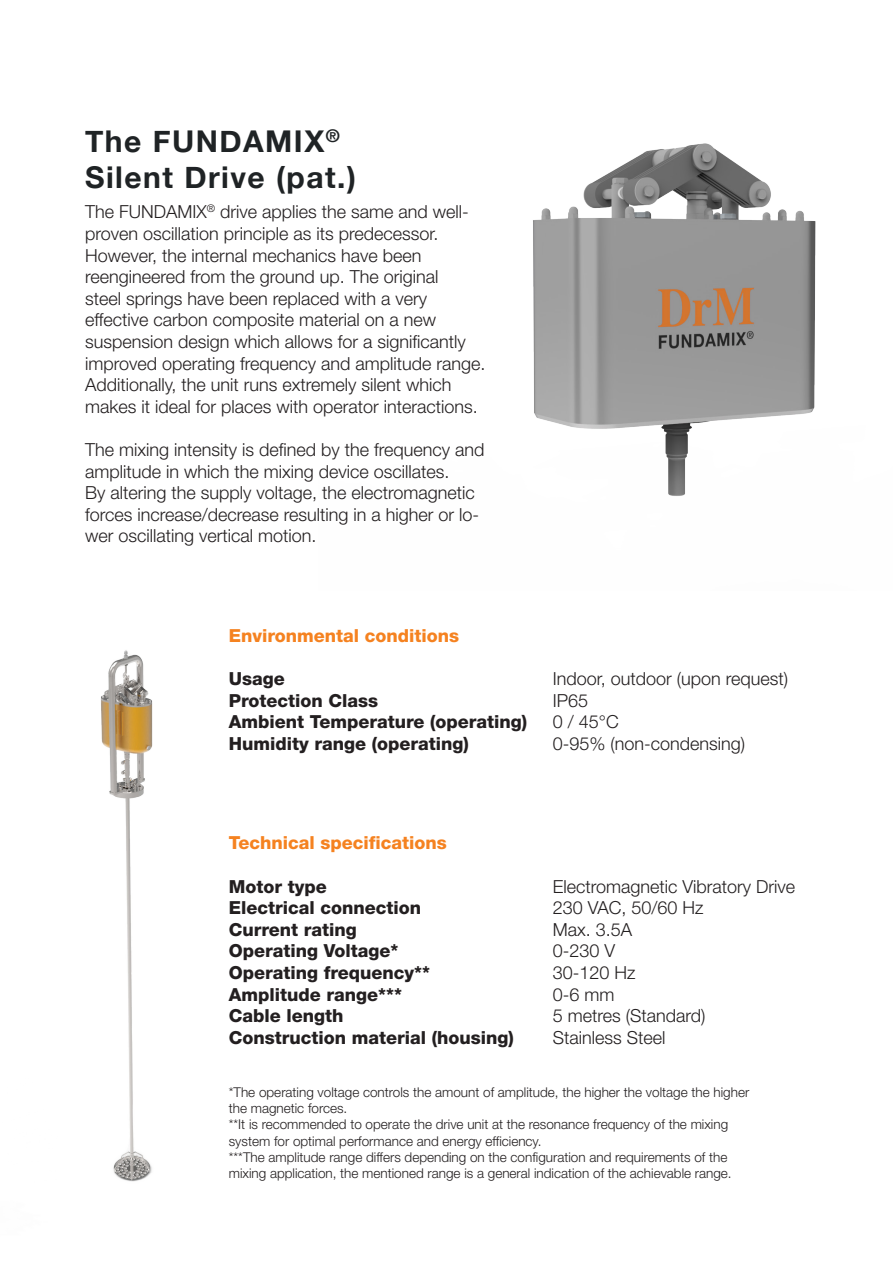
<style>
.page{position:relative;width:893px;height:1263px;background:#fff}
.page>*{position:absolute;margin:0;border:0;box-sizing:border-box;transform-origin:0 0}
.t1{font:700 30px/36px "Helvetica Neue";letter-spacing:.05em;color:#1f2325}
.t2{font:300 18px/21.6px "Helvetica Neue";color:#231f20}
.t3{font:800 18px "Helvetica Neue";color:#231f20}
.t4{font:800 18px "Helvetica Neue";color:#f58220}
.t5{font:300 13.5px/16.2px "Helvetica Neue";color:#231f20}
</style>
<div class="page">
<img style="left:101px;top:650px;width:52px;height:532px">
<img style="left:533px;top:143px;width:283px;height:353px">
<p class="t1" style="left:85px;top:124px;width:272px">The FUNDAMIX<sup>®<br></sup>Silent Drive (pat.)</p>
<p class="t2" style="left:85px;top:201px;width:402px">The FUNDAMIX<sup>®</sup> drive applies the same and well&shy;proven oscillation principle as its predecessor.<br>However, the internal mechanics have been reengineered from the ground up. The original<br>steel springs have been replaced with a very effective carbon composite material on a new suspension design which allows for a significantly improved operating frequency and amplitude range.<br>Additionally, the unit runs extremely silent which makes it ideal for places with operator interactions.</p>
<p class="t2" style="left:85px;top:438px;width:401px">The mixing intensity is defined by the frequency and amplitude in which the mixing device oscillates.</p>
<p class="t2" style="left:85px;top:482px;width:396px">By altering the supply voltage, the electromagnetic forces increase/decrease resulting in a higher or lo&shy;wer oscillating vertical motion.</p>
<p class="t4" style="left:229px;top:625px;width:232px">Environmental conditions</p>
<p class="t3" style="left:229px;top:668px;width:58px">Usage</p>
<p class="t2" style="left:553px;top:667px;width:237px">Indoor, outdoor (upon request)</p>
<p class="t3" style="left:229px;top:690px;width:151px">Protection Class</p>
<p class="t2" style="left:553px;top:689px;width:37px">IP65</p>
<p class="t3" style="left:229px;top:711px;width:300px">Ambient Temperature (operating)</p>
<p class="t2" style="left:553px;top:711px;width:67px">0 / 45°C</p>
<p class="t3" style="left:229px;top:733px;width:242px">Humidity range (operating)</p>
<p class="t2" style="left:553px;top:732px;width:194px">0-95% (non-condensing)</p>
<p class="t4" style="left:229px;top:832px;width:220px">Technical specifications</p>
<p class="t3" style="left:229px;top:875px;width:100px">Motor type</p>
<p class="t2" style="left:553px;top:875px;width:244px">Electromagnetic Vibratory Drive</p>
<p class="t3" style="left:229px;top:897px;width:194px">Electrical connection</p>
<p class="t2" style="left:553px;top:897px;width:152px">230 VAC, 50/60 Hz</p>
<p class="t3" style="left:229px;top:919px;width:130px">Current rating</p>
<p class="t2" style="left:553px;top:918px;width:81px">Max. 3.5A</p>
<p class="t3" style="left:229px;top:940px;width:171px">Operating Voltage*</p>
<p class="t2" style="left:553px;top:940px;width:64px">0-230 V</p>
<p class="t3" style="left:229px;top:962px;width:203px">Operating frequency**</p>
<p class="t2" style="left:553px;top:961px;width:84px">30-120 Hz</p>
<p class="t3" style="left:229px;top:983px;width:175px">Amplitude range***</p>
<p class="t2" style="left:553px;top:983px;width:63px">0-6 mm</p>
<p class="t3" style="left:229px;top:1005px;width:116px">Cable length</p>
<p class="t2" style="left:553px;top:1005px;width:154px">5 metres (Standard)</p>
<p class="t3" style="left:229px;top:1027px;width:287px">Construction material (housing)</p>
<p class="t2" style="left:553px;top:1026px;width:114px">Stainless Steel</p>
<p class="t5" style="left:229px;top:1084px;width:522px">*The operating voltage controls the amount of amplitude, the higher the voltage the higher the magnetic forces.</p>
<p class="t5" style="left:229px;top:1116px;width:501px">**It is recommended to operate the drive unit at the resonance frequency of the mixing system for optimal performance and energy efficiency.</p>
<p class="t5" style="left:229px;top:1148px;width:504px">***The amplitude range differs depending on the configuration and requirements of the mixing application, the mentioned range is a general indication of the achievable range.</p>
</div>
